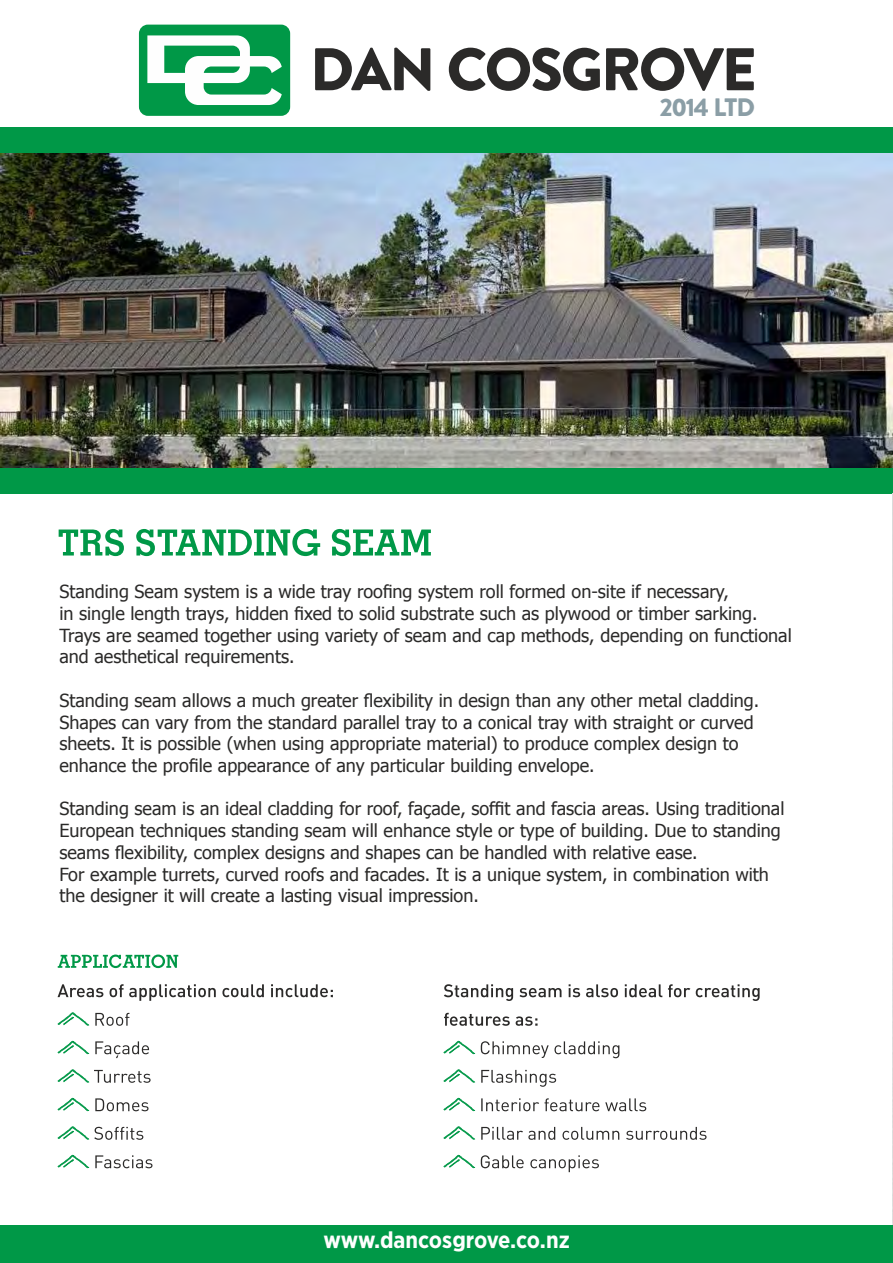
<style>
.page{position:relative;width:893px;height:1263px;background:#fff}
.page>*{position:absolute;margin:0;border:0;box-sizing:border-box;transform-origin:0 0}
.t1{font:900 60px "Brandon Grotesque";letter-spacing:-.035em;color:#2b2a29}
.t2{font:900 25.2px "Brandon Grotesque";letter-spacing:-.055em;color:#8b9ea6}
.t3{font:700 23.1px "Gotham Narrow";letter-spacing:-.005em;color:#fefefe}
.t4{font:18px/21.8px "Tahoma";color:#2b2a29}
</style>
<div class="page">
<div style="left:0;top:128px;width:893px;height:25px;background:#009847"></div>
<div style="left:0;top:468px;width:893px;height:25px;background:#009847"></div>
<img style="left:892px;top:493px;width:1px;height:770px">
<div style="left:0;top:1225px;width:893px;height:38px;background:#009847"></div>
<img style="left:0;top:153px;width:893px;height:315px">
<svg style="left:59px;top:529px;width:372px;height:27px"></svg>
<svg style="left:58px;top:954px;width:120px;height:14px"></svg>
<svg style="left:58px;top:984px;width:275px;height:17px"></svg>
<svg style="left:57px;top:1012px;width:32px;height:14px"></svg>
<svg style="left:95px;top:1013px;width:34px;height:13px"></svg>
<svg style="left:57px;top:1041px;width:32px;height:13px"></svg>
<svg style="left:95px;top:1041px;width:54px;height:17px"></svg>
<svg style="left:57px;top:1069px;width:94px;height:14px"></svg>
<svg style="left:57px;top:1098px;width:32px;height:13px"></svg>
<svg style="left:95px;top:1098px;width:54px;height:13px"></svg>
<svg style="left:57px;top:1126px;width:86px;height:14px"></svg>
<svg style="left:57px;top:1155px;width:32px;height:13px"></svg>
<svg style="left:95px;top:1155px;width:57px;height:13px"></svg>
<svg style="left:444px;top:984px;width:316px;height:17px"></svg>
<svg style="left:444px;top:1013px;width:93px;height:13px"></svg>
<svg style="left:443px;top:1041px;width:32px;height:13px"></svg>
<svg style="left:481px;top:1041px;width:138px;height:17px"></svg>
<svg style="left:443px;top:1069px;width:32px;height:14px"></svg>
<svg style="left:481px;top:1070px;width:75px;height:17px"></svg>
<svg style="left:443px;top:1098px;width:32px;height:13px"></svg>
<svg style="left:481px;top:1098px;width:165px;height:13px"></svg>
<svg style="left:443px;top:1126px;width:32px;height:14px"></svg>
<svg style="left:481px;top:1127px;width:225px;height:13px"></svg>
<svg style="left:443px;top:1155px;width:32px;height:13px"></svg>
<svg style="left:481px;top:1155px;width:118px;height:17px"></svg>
<div style="left:139px;top:25px;width:151px;height:91px;background:#009847;border-radius:9px"></div>
<svg style="left:147px;top:35px;width:135px;height:70px"></svg>
<h1 class="t1" style="left:310px;top:48px;width:448px">DAN COSGROVE</h1>
<h2 class="t2" style="left:660px;top:98px;width:96px">2014 LTD</h2>
<p class="t4" style="left:59px;top:582px;width:734px">Standing Seam system is a wide tray roofing system roll formed on-site if necessary,<br>in single length trays, hidden fixed to solid substrate such as plywood or timber sarking.<br>Trays are seamed together using variety of seam and cap methods, depending on functional and aesthetical requirements.</p>
<p class="t4" style="left:59px;top:690px;width:701px">Standing seam allows a much greater flexibility in design than any other metal cladding.<br>Shapes can vary from the standard parallel tray to a conical tray with straight or curved sheets. It is possible (when using appropriate material) to produce complex design to enhance the profile appearance of any particular building envelope.</p>
<p class="t4" style="left:59px;top:799px;width:727px">Standing seam is an ideal cladding for roof, façade, soffit and fascia areas. Using traditional European techniques standing seam will enhance style or type of building. Due to standing seams flexibility, complex designs and shapes can be handled with relative ease.<br>For example turrets, curved roofs and facades. It is a unique system, in combination with the designer it will create a lasting visual impression.</p>
<p class="t3" style="left:324px;top:1229px;width:248px">www.dancosgrove.co.nz</p>
</div>
